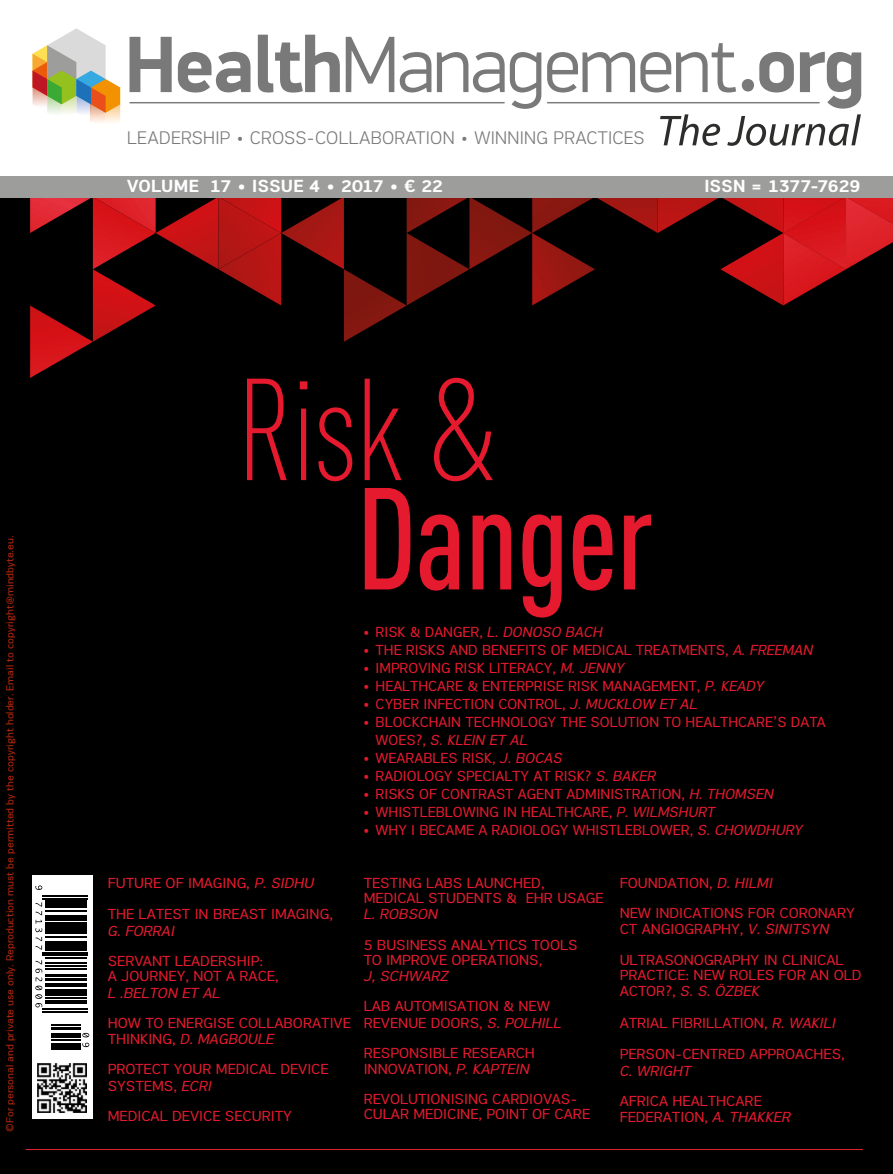
<style>
.page{position:relative;width:893px;height:1174px;background:#fff}
.page>*{position:absolute;margin:0;border:0;box-sizing:border-box;transform-origin:0 0}
.t1{font:500 142.5px "DIN Cond";letter-spacing:-.01em;color:#e51a2e;scale:.95 1}
.t2{font:300 142.5px "DIN Cond";color:#e51a2e;scale:.95 1}
.t3{font:300 18.75px "PRC Fidelity";letter-spacing:.015em;color:#797979}
.t4{font:700 18px "PRC Fidelity";letter-spacing:-.005em;color:#fff}
.t5{font:15px/16.5px "PRC Fidelity";color:#e51a2e}
.t6{font:15px "PRC Fidelity";color:#e51a2e;scale:.96 1}
.t7{font:italic 15px "PRC Fidelity";color:#e51a2e}
.t8{font:italic 15px "PRC Fidelity";color:#e51a2e;scale:.96 1}
.t9{font:10.5px "PRC Fidelity";color:#b8290c}
.s1{font-style:italic}
.s2{font-style:normal}
</style>
<div class="page">
<div style="left:0;top:192px;width:893px;height:982px;background:#000"></div>
<svg style="left:30px;top:197px;width:863px;height:181px"></svg>
<svg style="left:130px;top:37px;width:42px;height:55px"></svg>
<svg style="left:178px;top:52px;width:72px;height:40px"></svg>
<svg style="left:258px;top:35px;width:82px;height:58px"></svg>
<svg style="left:346px;top:37px;width:48px;height:55px"></svg>
<svg style="left:400px;top:52px;width:31px;height:40px"></svg>
<svg style="left:437px;top:52px;width:104px;height:57px"></svg>
<svg style="left:547px;top:43px;width:314px;height:103px"></svg>
<hr style="left:130px;top:102px;width:375px;height:1px;background:#797979">
<hr style="left:547px;top:102px;width:273px;height:1px;background:#797979">
<svg style="left:33px;top:28px;width:87px;height:95px"></svg>
<div style="left:0;top:176px;width:893px;height:21px;background:#9d9d9c"></div>
<svg style="left:32px;top:876px;width:60px;height:243px;background:#dbdbdb"></svg>
<hr style="left:42px;top:895px;width:45px;height:2px;background:#000">
<hr style="left:42px;top:898px;width:45px;height:1px;background:#000">
<hr style="left:45px;top:900px;width:42px;height:1px;background:#000">
<hr style="left:45px;top:901px;width:42px;height:2px;background:#000">
<hr style="left:45px;top:903px;width:42px;height:1px;background:#000">
<hr style="left:45px;top:905px;width:42px;height:1px;background:#000">
<hr style="left:45px;top:906px;width:42px;height:2px;background:#000">
<hr style="left:45px;top:910px;width:42px;height:1px;background:#000">
<hr style="left:45px;top:915px;width:42px;height:1px;background:#000">
<hr style="left:45px;top:917px;width:42px;height:2px;background:#000">
<hr style="left:45px;top:919px;width:42px;height:1px;background:#000">
<hr style="left:45px;top:922px;width:42px;height:2px;background:#000">
<hr style="left:45px;top:924px;width:42px;height:1px;background:#000">
<hr style="left:45px;top:926px;width:42px;height:1px;background:#000">
<hr style="left:45px;top:927px;width:42px;height:1px;background:#000">
<hr style="left:45px;top:928px;width:42px;height:2px;background:#000">
<hr style="left:45px;top:930px;width:42px;height:1px;background:#000">
<hr style="left:45px;top:932px;width:42px;height:1px;background:#000">
<hr style="left:45px;top:936px;width:42px;height:1px;background:#000">
<hr style="left:45px;top:941px;width:42px;height:1px;background:#000">
<hr style="left:45px;top:943px;width:42px;height:1px;background:#000">
<hr style="left:45px;top:944px;width:42px;height:2px;background:#000">
<hr style="left:45px;top:946px;width:42px;height:1px;background:#000">
<hr style="left:45px;top:948px;width:42px;height:1px;background:#000">
<hr style="left:45px;top:949px;width:42px;height:2px;background:#000">
<hr style="left:42px;top:952px;width:45px;height:1px;background:#000">
<hr style="left:42px;top:954px;width:45px;height:2px;background:#000">
<hr style="left:45px;top:957px;width:42px;height:1px;background:#000">
<hr style="left:45px;top:962px;width:42px;height:1px;background:#000">
<hr style="left:45px;top:965px;width:42px;height:2px;background:#000">
<hr style="left:45px;top:968px;width:42px;height:1px;background:#000">
<hr style="left:45px;top:974px;width:42px;height:1px;background:#000">
<hr style="left:45px;top:975px;width:42px;height:1px;background:#000">
<hr style="left:45px;top:978px;width:42px;height:1px;background:#000">
<hr style="left:45px;top:979px;width:42px;height:1px;background:#000">
<hr style="left:45px;top:983px;width:42px;height:1px;background:#000">
<hr style="left:45px;top:984px;width:42px;height:1px;background:#000">
<hr style="left:45px;top:985px;width:42px;height:1px;background:#000">
<hr style="left:45px;top:989px;width:42px;height:1px;background:#000">
<hr style="left:45px;top:991px;width:42px;height:1px;background:#000">
<hr style="left:45px;top:992px;width:42px;height:2px;background:#000">
<hr style="left:45px;top:994px;width:42px;height:1px;background:#000">
<hr style="left:45px;top:997px;width:42px;height:2px;background:#000">
<hr style="left:45px;top:1000px;width:42px;height:1px;background:#000">
<hr style="left:45px;top:1002px;width:42px;height:1px;background:#000">
<hr style="left:42px;top:1008px;width:45px;height:2px;background:#000">
<hr style="left:42px;top:1011px;width:45px;height:1px;background:#000">
<svg style="left:35px;top:885px;width:7px;height:5px"></svg>
<svg style="left:35px;top:902px;width:7px;height:47px"></svg>
<svg style="left:35px;top:960px;width:7px;height:47px"></svg>
<img style="left:37px;top:1063px;width:49px;height:49px">
<svg style="left:52px;top:1024px;width:37px;height:25px"></svg>
<hr style="left:26px;top:1149px;width:837px;height:1px;background:#e32335">
<div style="left:243px;top:373px;width:254px;height:112px;background:#000"></div>
<p class="t9" style="left:4px;top:1131px;width:597px;rotate:-90deg">©FOR PERSONAL AND PRIVATE USE ONLY. REPRODUCTION MUST BE PERMITTED BY THE COPYRIGHT HOLDER. EMAIL TO COPYRIGHT@MINDBYTE.EU.</p>
<p class="t3" style="left:127px;top:128px;width:519px">LEADERSHIP • CROSS-COLLABORATION • WINNING PRACTICES</p>
<p class="t4" style="left:127px;top:175px;width:317px">VOLUME 17 • ISSUE 4 • 2017 • € 22</p>
<p class="t4" style="left:704px;top:175px;width:157px">ISSN = 1377-7629</p>
<h1 class="t2" style="left:237px;top:349px;width:271px">Risk &amp;</h1>
<h1 class="t1" style="left:356px;top:454px;width:314px">Danger</h1>
<p class="t6" style="left:363px;top:624px;width:251px">• RISK &amp; DANGER, <span class="s1">L. DONOSO BACH</span></p>
<p class="t6" style="left:363px;top:642px;width:470px">• THE RISKS AND BENEFITS OF MEDICAL TREATMENTS, <span class="s1">A. FREEMAN</span></p>
<p class="t6" style="left:363px;top:660px;width:274px">• IMPROVING RISK LITERACY, <span class="s1">M. JENNY</span></p>
<p class="t6" style="left:363px;top:678px;width:419px">• HEALTHCARE &amp; ENTERPRISE RISK MANAGEMENT, <span class="s1">P. KEADY</span></p>
<p class="t6" style="left:363px;top:696px;width:341px">• CYBER INFECTION CONTROL, <span class="s1">J. MUCKLOW ET AL</span></p>
<p class="t6" style="left:363px;top:714px;width:33px">• BLOCKCHAIN</p>
<p class="t6" style="left:465px;top:714px;width:11px">TECHNOLOGY</p>
<p class="t6" style="left:560px;top:714px;width:10px">THE</p>
<p class="t6" style="left:591px;top:714px;width:10px">SOLUTION</p>
<p class="t6" style="left:663px;top:714px;width:33px">TO HEALTHCARE</p>
<p class="t6" style="left:773px;top:714px;width:29px">’S DATA</p>
<p class="t6" style="left:376px;top:732px;width:12px">WOES</p>
<p class="t8" style="left:416px;top:732px;width:109px"><span class="s2">?,</span> S. KLEIN ET AL</p>
<p class="t6" style="left:363px;top:750px;width:209px">• WEARABLES RISK, <span class="s1">J. BOCAS</span></p>
<p class="t6" style="left:363px;top:768px;width:307px">• RADIOLOGY SPECIALTY AT RISK? <span class="s1">S. BAKER</span></p>
<p class="t6" style="left:363px;top:786px;width:429px">• RISKS OF CONTRAST AGENT ADMINISTRATION, <span class="s1">H. THOMSEN</span></p>
<p class="t6" style="left:363px;top:804px;width:369px">• WHISTLEBLOWING IN HEALTHCARE, <span class="s1">P. WILMSHURT</span></p>
<p class="t6" style="left:363px;top:822px;width:460px">• WHY I BECAME A RADIOLOGY WHISTLEBLOWER, <span class="s1">S. CHOWDHURY</span></p>
<p class="t5" style="left:108px;top:867px;width:227px;line-height:31.5px">FUTURE OF IMAGING, <span class="s1">P. SIDHU<br></span>THE LATEST IN BREAST IMAGING,</p>
<p class="t7" style="left:108px;top:922px;width:68px">G. FORRAI</p>
<p class="t5" style="left:108px;top:953px;width:173px;line-height:15px">SERVANT LEADERSHIP:<br>A JOURNEY, NOT A RACE,</p>
<p class="t7" style="left:108px;top:984px;width:105px">L .BELTON ET AL</p>
<p class="t5" style="left:108px;top:1014px;width:245px">HOW TO ENERGISE COLLABORATIVE<br>THINKING, <span class="s1">D. MAGBOULE</span></p>
<p class="t5" style="left:108px;top:1060px;width:222px">PROTECT YOUR MEDICAL DEVICE<br>SYSTEMS, <span class="s1">ECRI</span></p>
<p class="t5" style="left:108px;top:1107px;width:186px">MEDICAL DEVICE SECURITY</p>
<p class="t5" style="left:364px;top:875px;width:241px;line-height:15px">TESTING LABS LAUNCHED,<br>MEDICAL STUDENTS &amp; EHR USAGE</p>
<p class="t7" style="left:364px;top:906px;width:76px">L. ROBSON</p>
<p class="t5" style="left:364px;top:937px;width:215px;line-height:15px">5 BUSINESS ANALYTICS TOOLS<br>TO IMPROVE OPERATIONS,</p>
<p class="t7" style="left:364px;top:967px;width:86px">J, SCHWARZ</p>
<p class="t5" style="left:364px;top:997px;width:199px">LAB AUTOMISATION &amp; NEW<br>REVENUE DOORS, <span class="s1">S. POLHILL</span></p>
<p class="t5" style="left:364px;top:1044px;width:173px">RESPONSIBLE RESEARCH<br>INNOVATION, <span class="s1">P. KAPTEIN</span></p>
<p class="t5" style="left:364px;top:1091px;width:228px;line-height:15px">REVOLUTIONISING CARDIOVAS-<br>CULAR MEDICINE, POINT OF CARE</p>
<p class="t5" style="left:620px;top:868px;width:237px;line-height:30px">FOUNDATION, <span class="s1">D. HILMI<br></span>NEW INDICATIONS FOR CORONARY</p>
<p class="t5" style="left:620px;top:914px;width:211px;line-height:30px">CT ANGIOGRAPHY, <span class="s1">V. SINITSYN<br></span>ULTRASONOGRAPHY</p>
<p class="t5" style="left:764px;top:951px;width:36px">IN CLINICAL</p>
<p class="t5" style="left:620px;top:966px;width:18px">PRACTICE</p>
<p class="t5" style="left:686px;top:966px;width:63px">: NEW ROLES</p>
<p class="t5" style="left:779px;top:966px;width:10px">FOR</p>
<p class="t5" style="left:810px;top:966px;width:43px">AN OLD</p>
<p class="t5" style="left:620px;top:982px;width:19px">ACTOR</p>
<p class="t5" style="left:620px;top:975px;width:227px;line-height:31.5px;text-indent:46px">?, <span class="s1">S. S. ÖZBEK<br></span>ATRIAL FIBRILLATION, <span class="s1">R. WAKILI<br></span>PERSON-CENTRED APPROACHES,</p>
<p class="t7" style="left:620px;top:1062px;width:73px">C. WRIGHT</p>
<p class="t5" style="left:620px;top:1092px;width:173px">AFRICA HEALTHCARE<br>FEDERATION, <span class="s1">A. THAKKER</span></p>
</div>
